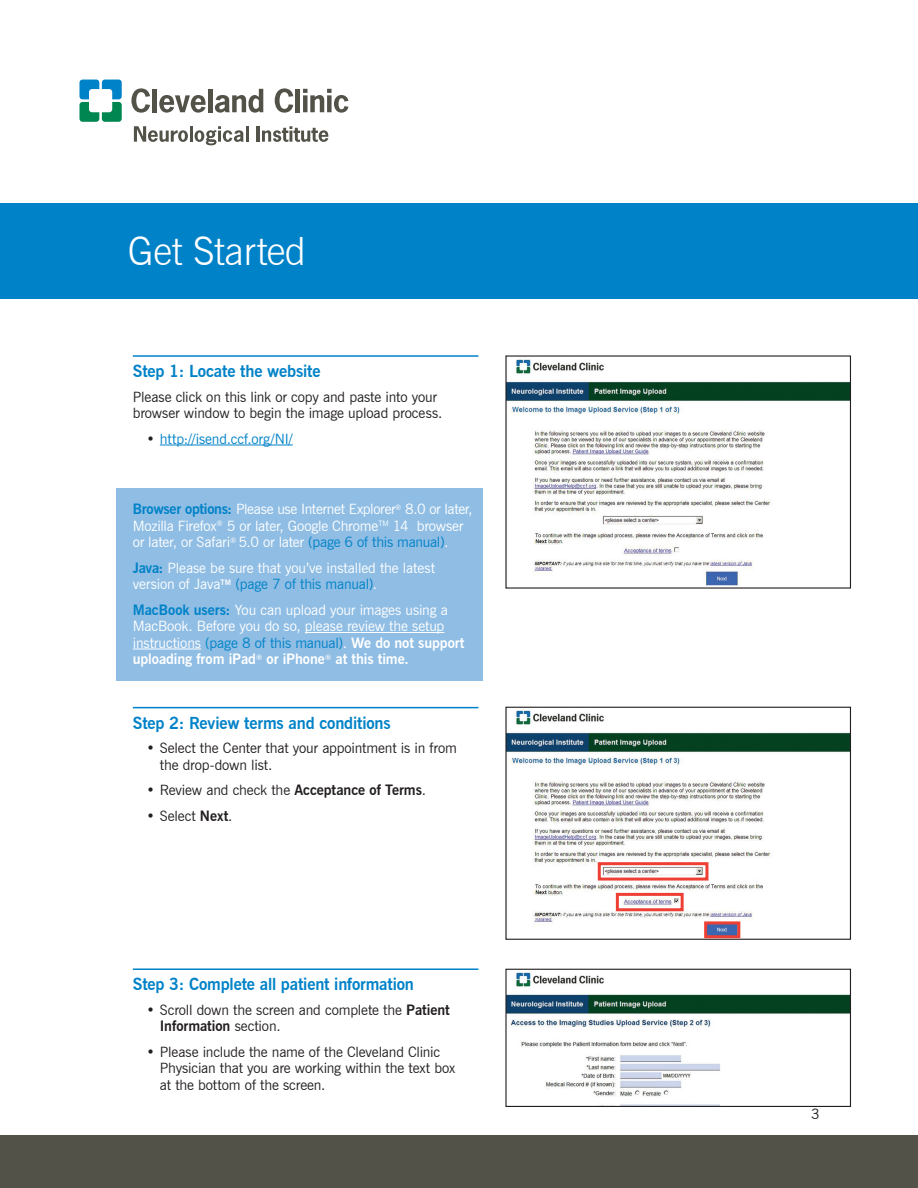
<style>
.page{position:relative;width:918px;height:1188px;background:#fff}
.page>*{position:absolute;margin:0;border:0;box-sizing:border-box;transform-origin:0 0}
.Banner_headings{font:300 39px "News Gothic BT";letter-spacing:-.01em;color:#fff}
.highlighted_area{font:700 16.5px "News Gothic BT";letter-spacing:-.01em;color:#0082c8}
.Body_text{font:14.25px/16.5px "News Gothic BT";letter-spacing:-.015em;color:#fff}
.Body_text-2{font:14.25px/16.5px "News Gothic BT";letter-spacing:-.01em;color:#231f20}
.Body_text-3{font:14.25px "News Gothic BT";letter-spacing:-.01em;color:#0082c8}
.s1{color:#231f20}
.s2{font-weight:700;color:#0082c8}
.s3{color:#0082c8}
.s4{font-weight:700}
</style>
<div class="page">
<div style="left:117px;top:488px;width:366px;height:193px;background:#8fbde4"></div>
<img style="left:507px;top:972px;width:342px;height:133px">
<div style="left:505px;top:969px;width:346px;height:138px;border:1px solid #231f20"></div>
<div style="left:0;top:1136px;width:918px;height:52px;background:#535249"></div>
<div style="left:0;top:203px;width:918px;height:95px;background:#0082c8"></div>
<hr style="left:133px;top:355px;width:345px;height:2px;background:#0082c8">
<hr style="left:160px;top:445px;width:133px;height:1px;background:#0082c8">
<hr style="left:305px;top:632px;width:139px;height:1px;background:#fff">
<hr style="left:133px;top:649px;width:68px;height:1px;background:#fff">
<hr style="left:133px;top:707px;width:345px;height:1px;background:#0082c8">
<hr style="left:133px;top:968px;width:345px;height:2px;background:#0082c8">
<img style="left:507px;top:359px;width:342px;height:227px">
<svg style="left:131px;top:88px;width:19px;height:25px"></svg>
<div style="left:152px;top:89px;width:5px;height:23px;background:#535249"></div>
<svg style="left:159px;top:95px;width:47px;height:18px"></svg>
<hr style="left:208px;top:89px;width:4px;height:23px;background:#535249">
<svg style="left:215px;top:89px;width:48px;height:24px"></svg>
<svg style="left:275px;top:88px;width:18px;height:25px"></svg>
<hr style="left:296px;top:89px;width:4px;height:23px;background:#535249">
<svg style="left:303px;top:89px;width:45px;height:24px"></svg>
<svg style="left:79px;top:80px;width:43px;height:42px"></svg>
<svg style="left:134px;top:126px;width:54px;height:16px"></svg>
<hr style="left:190px;top:126px;width:3px;height:16px;background:#535249">
<svg style="left:195px;top:126px;width:53px;height:19px"></svg>
<hr style="left:257px;top:126px;width:3px;height:16px;background:#535249">
<svg style="left:262px;top:126px;width:66px;height:16px"></svg>
<img style="left:507px;top:710px;width:342px;height:228px">
<div style="left:505px;top:707px;width:346px;height:233px;border:1px solid #231f20"></div>
<div style="left:598px;top:862px;width:110px;height:19px;border:3px solid #ee3f34"></div>
<div style="left:616px;top:893px;width:68px;height:18px;border:3px solid #ee3f34"></div>
<div style="left:704px;top:921px;width:36px;height:17px;border:3px solid #ee3f34"></div>
<p class="Banner_headings" style="left:128px;top:228px;width:179px">Get Started</p>
<p class="highlighted_area" style="left:133px;top:361px;width:189px">Step 1: Locate the website</p>
<p class="Body_text-2" style="left:133px;top:388px;width:311px">Please click on this link or copy and paste into your browser window to begin the image upload process.</p>
<p class="Body_text-3" style="left:146px;top:430px;width:148px"><span class="s1">•</span> http://isend.ccf.org/NI/</p>
<p class="Body_text" style="left:133px;top:501px;width:341px"><span class="s2">Browser options:</span> Please use Internet Explorer<sup>®</sup> 8.0 or later,<br>Mozilla Firefox<sup>®</sup> 5 or later, Google Chrome<sup>TM</sup> 14 browser or later, or Safari<sup>®</sup> 5.0 or later <span class="s3">(page 6 of this manual)</span>.</p>
<p class="Body_text" style="left:133px;top:559px;width:304px"><span class="s2">Java:</span> Please be sure that you’ve installed the latest version of Java<sup>TM</sup> <span class="s3">(page 7 of this manual)</span>.</p>
<p class="Body_text" style="left:133px;top:601px;width:333px"><span class="s2">MacBook users:</span> You can upload your images using a MacBook. Before you do so, please review the setup instructions <span class="s3">(page 8 of this manual)</span>. <span class="s4">We do not support uploading from iPad</span><sup>®</sup> <span class="s4">or iPhone</span><sup>®</sup> <span class="s4">at this time.</span></p>
<p class="highlighted_area" style="left:133px;top:713px;width:259px">Step 2: Review terms and conditions</p>
<p class="Body_text-2" style="left:160px;top:740px;width:299px;text-indent:-14px">• Select the Center that your appointment is in from the drop-down list.</p>
<p class="Body_text-2" style="left:146px;top:782px;width:281px">• Review and check the <span class="s4">Acceptance of Terms</span>.</p>
<p class="Body_text-2" style="left:146px;top:807px;width:88px">• Select <span class="s4">Next</span>.</p>
<p class="highlighted_area" style="left:133px;top:974px;width:283px">Step 3: Complete all patient information</p>
<p class="Body_text-2" style="left:160px;top:1001px;width:292px;text-indent:-13px">• Scroll down the screen and complete the <span class="s4">Patient<br>Information</span> section.</p>
<p class="Body_text-2" style="left:160px;top:1043px;width:297px;text-indent:-14px">• Please include the name of the Cleveland Clinic<br>Physician that you are working within the text box at the bottom of the screen.</p>
<p class="Body_text-2" style="left:811px;top:1106px;width:10px">3</p>
</div>
